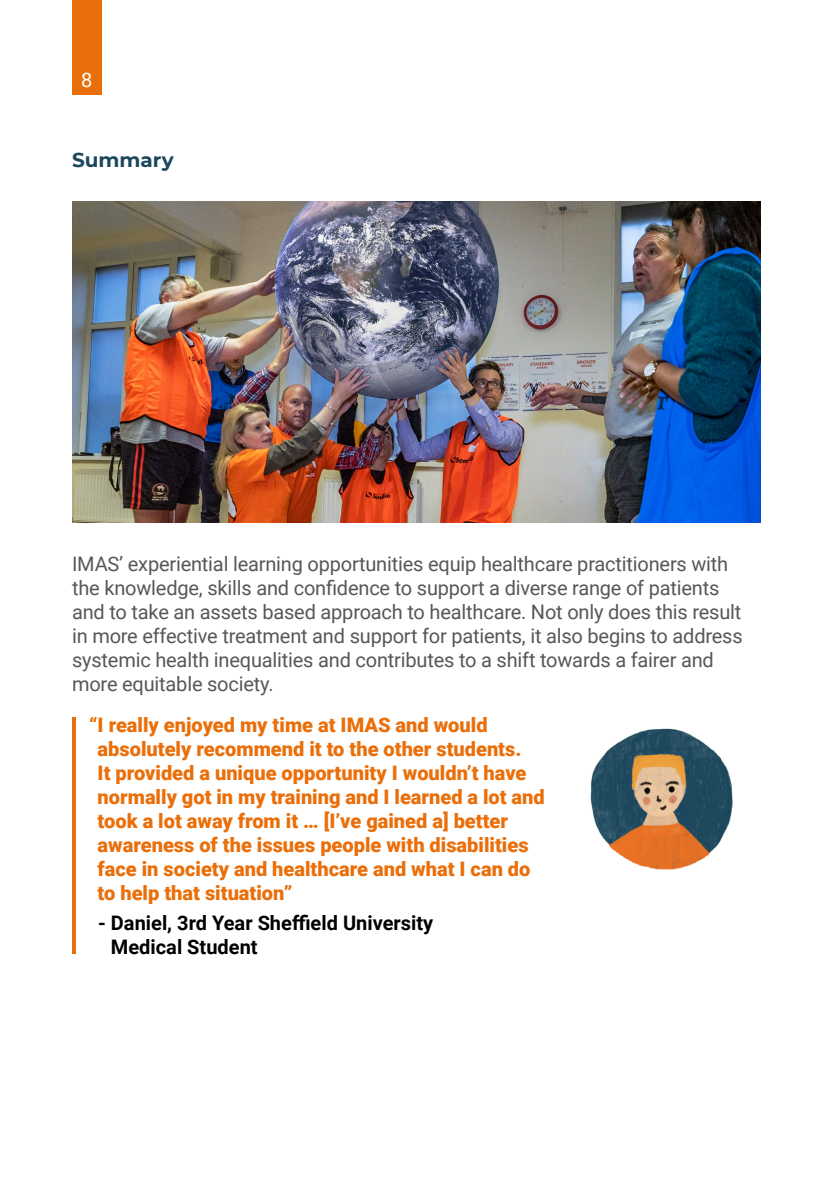
<style>
.page{position:relative;width:840px;height:1191px;background:#fff}
.page>*{position:absolute;margin:0;border:0;box-sizing:border-box;transform-origin:0 0}
.t1{font:20px/24px "Roboto";letter-spacing:-.01em;color:#575756}
.t2{font:900 20px/24px "Roboto";color:#ea6f0a}
.t3{font:700 20px/24px "Roboto";color:#000}
.t4{font:700 20px "Montserrat";color:#1b475c}
.t5{font:20px "Roboto";color:#fff}
</style>
<div class="page">
<hr style="left:72px;top:717px;width:4px;height:237px;background:#ea6f0a">
<div style="left:72px;top:0;width:29px;height:95px;background:#ea6f0a"></div>
<img style="left:72px;top:201px;width:688px;height:322px">
<img style="left:590px;top:728px;width:143px;height:142px">
<p class="t5" style="left:81px;top:66px;width:13px">8</p>
<p class="t4" style="left:72px;top:146px;width:103px">Summary</p>
<p class="t1" style="left:72px;top:551px;width:671px">IMAS’ experiential learning opportunities equip healthcare practitioners with the knowledge, skills and confidence to support a diverse range of patients and to take an assets based approach to healthcare. Not only does this result in more effective treatment and support for patients, it also begins to address systemic health inequalities and contributes to a shift towards a fairer and more equitable society.</p>
<p class="t2" style="left:98px;top:712px;width:448px;text-indent:-9px">“I really enjoyed my time at IMAS and would absolutely recommend it to the other students.<br>It provided a unique opportunity I wouldn’t have normally got in my training and I learned a lot and took a lot away from it … [I’ve gained a] better awareness of the issues people with disabilities face in society and healthcare and what I can do to help that situation”</p>
<p class="t3" style="left:111px;top:910px;width:323px;text-indent:-13px">- Daniel, 3rd Year Sheffield University<br>Medical Student</p>
</div>
